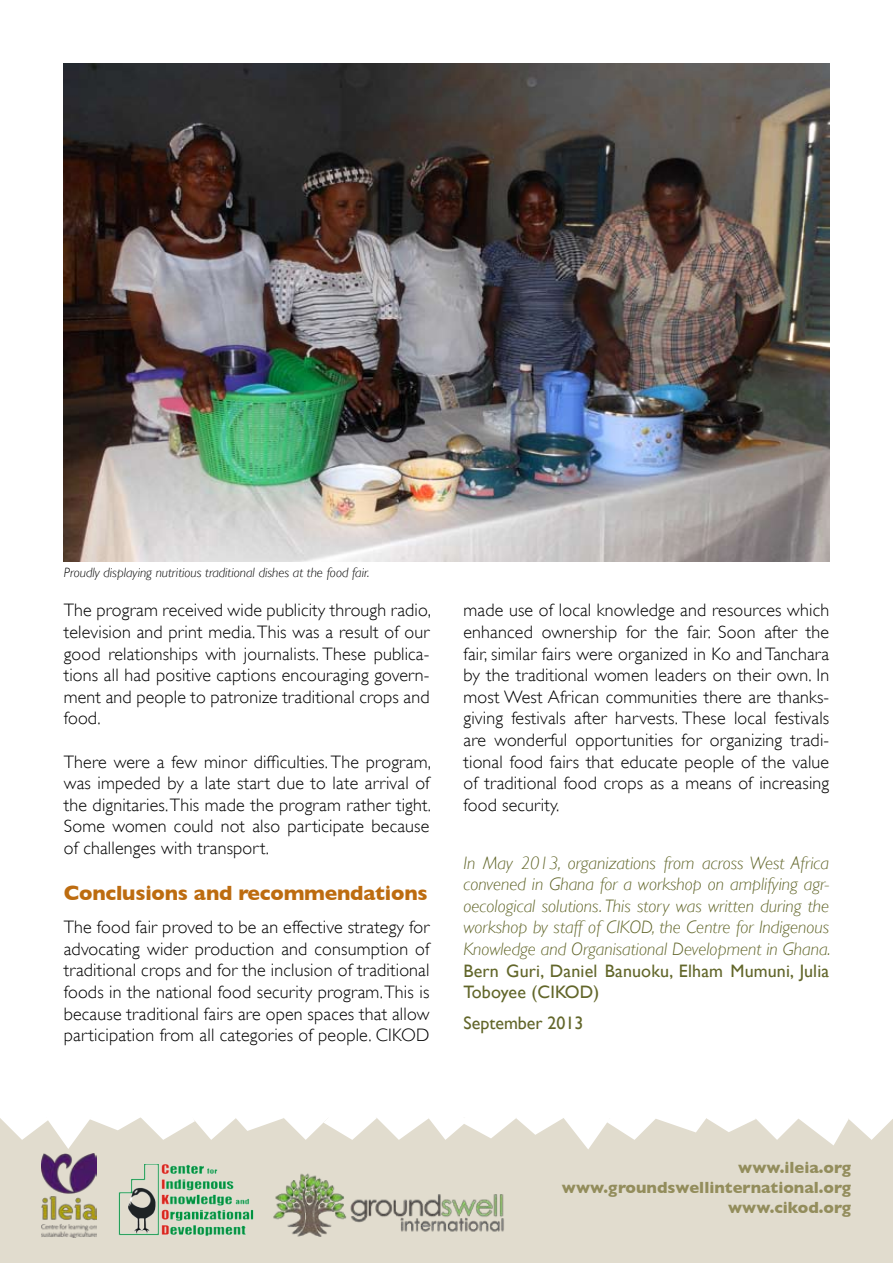
<style>
.page{position:relative;width:893px;height:1263px;background:#fff}
.page>*{position:absolute;margin:0;border:0;box-sizing:border-box;transform-origin:0 0}
.t1{font:700 21px "Gill Sans";letter-spacing:-.01em;color:#bd6c10}
.t2{font:300 18px/21.6px "Gill Sans";letter-spacing:.01em;color:#000;text-align:justify}
.t3{font:italic 300 18px/21.6px "Gill Sans";color:#62662a;text-align:justify}
.t4{font:18px/21.6px "Gill Sans";letter-spacing:.01em;color:#62662a}
.t5{font:700 16.5px/19.8px "Gill Sans";color:#938d5c;text-align:right}
.t6{font:italic 300 13.5px "Gill Sans";color:#000}
</style>
<div class="page">
<div style="left:0;top:1149px;width:893px;height:114px;background:#e1dcce"></div>
<svg style="left:0;top:1117px;width:893px;height:32px"></svg>
<img style="left:41px;top:1153px;width:55px;height:84px">
<img style="left:115px;top:1163px;width:142px;height:74px">
<img style="left:270px;top:1169px;width:240px;height:68px">
<img style="left:64px;top:64px;width:765px;height:497px">
<p class="t6" style="left:64px;top:565px;width:307px">Proudly displaying nutritious traditional dishes at the food fair.</p>
<p class="t2" style="left:64px;top:599px;width:369px">The program received wide publicity through radio, television and print media. This was a result of our good relationships with journalists. These publica&shy;tions all had positive captions encouraging govern&shy;ment and people to patronize traditional crops and food.</p>
<p class="t2" style="left:64px;top:751px;width:369px">There were a few minor difficulties. The program, was impeded by a late start due to late arrival of the dignitaries. This made the program rather tight.<br>Some women could not also participate because of challenges with transport.</p>
<p class="t1" style="left:64px;top:880px;width:365px">Conclusions and recommendations</p>
<p class="t2" style="left:64px;top:916px;width:367px">The food fair proved to be an effective strategy for advocating wider production and consumption of traditional crops and for the inclusion of traditional foods in the national food security program. This is because traditional fairs are open spaces that allow participation from all categories of people. CIKOD</p>
<p class="t2" style="left:463px;top:599px;width:367px">made use of local knowledge and resources which enhanced ownership for the fair. Soon after the fair, similar fairs were organized in Ko and Tanchara by the traditional women leaders on their own. In most West African communities there are thanks&shy;giving festivals after harvests. These local festivals are wonderful opportunities for organizing tradi&shy;tional food fairs that educate people of the value of traditional food crops as a means of increasing food security.</p>
<p class="t3" style="left:463px;top:852px;width:369px">In May 2013, organizations from across West Africa convened in Ghana for a workshop on amplifying agr&shy;oecological solutions. This story was written during the workshop by staff of CIKOD, the Centre for Indigenous Knowledge and Organisational Development in Ghana.</p>
<p class="t4" style="left:463px;top:959px;width:367px">Bern Guri, Daniel Banuoku, Elham Mumuni, Julia<br>Toboyee (CIKOD)</p>
<p class="t4" style="left:463px;top:1012px;width:122px">September 2013</p>
<p class="t5" style="left:562px;top:1157px;width:291px">www.ileia.org www.groundswellinternational.org www.cikod.org</p>
</div>
